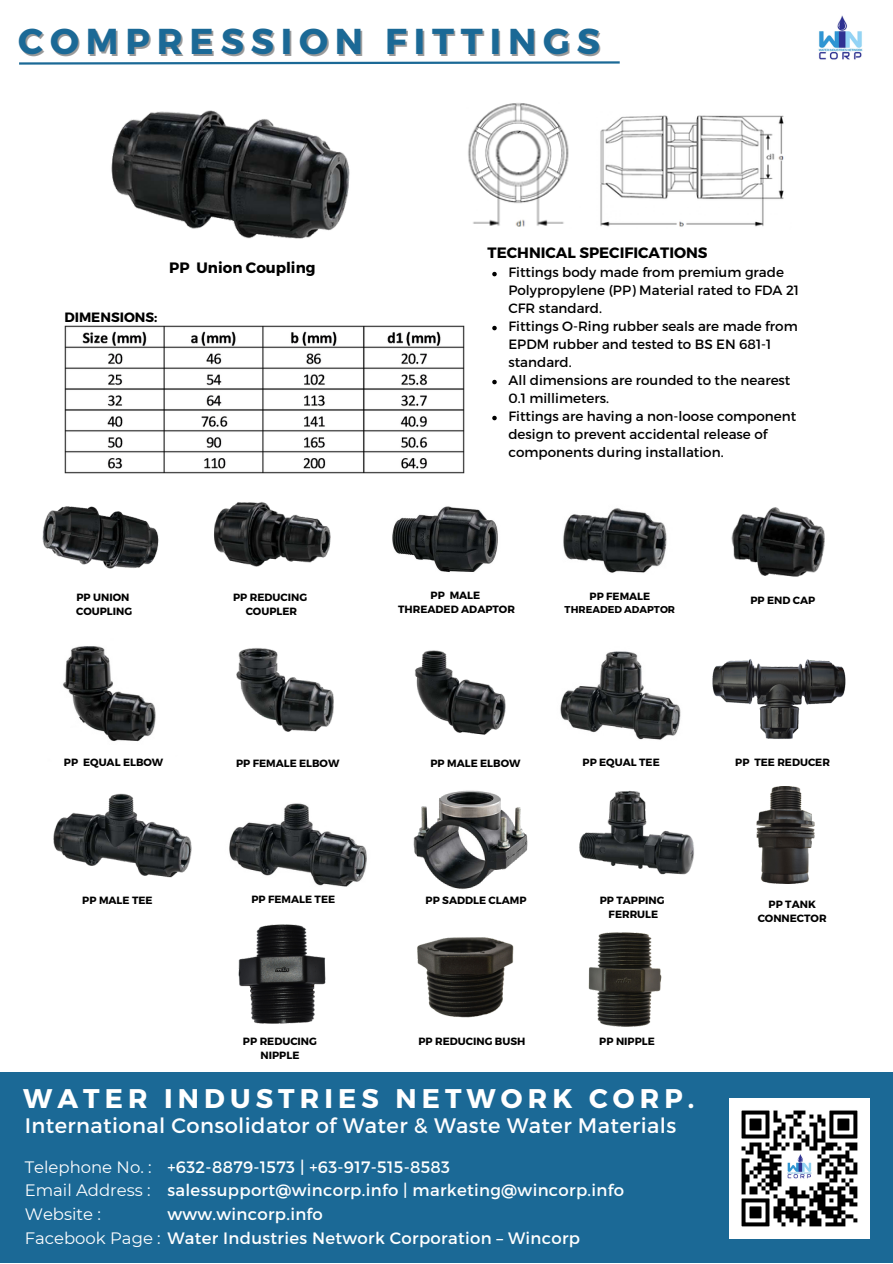
<style>
.page{position:relative;width:893px;height:1264px;background:#fff}
.page>*{position:absolute;margin:0;border:0;box-sizing:border-box;transform-origin:0 0}
.t1{font:700 36px "Montserrat";letter-spacing:.19em;color:#1b6996}
.t2{font:700 27px "Montserrat";letter-spacing:.19em;color:#fff}
.t3{font:21px "Montserrat";letter-spacing:.02em;color:#fefeff}
.t4{font:16.5px/23.5px "Montserrat";letter-spacing:.02em;color:#fff}
.t5{font:16.5px/23.5px "Montserrat";letter-spacing:.01em;color:#fefeff}
.t6{font:700 15px "Montserrat";color:#000}
.t7{font:13.5px/18px "Montserrat";color:#000}
.t8{font:700 13.5px "Montserrat";color:#000}
.t9{font:700 10.5px/14px "Montserrat";color:#000;text-align:center}
.t10{font:700 9.9px "Montserrat";color:#000}
.s1{color:#fff}
</style>
<div class="page">
<img style="left:818px;top:15px;width:45px;height:45px">
<svg style="left:19px;top:61px;width:601px;height:4px"></svg>
<div style="left:0;top:1071px;width:892px;height:191px;background:#1b6996"></div>
<img style="left:729px;top:1098px;width:140px;height:140px">
<img style="left:229px;top:803px;width:138px;height:84px">
<img style="left:63px;top:646px;width:93px;height:91px">
<img style="left:560px;top:651px;width:121px;height:89px">
<img style="left:392px;top:506px;width:106px;height:66px">
<img style="left:563px;top:508px;width:104px;height:65px">
<img style="left:731px;top:507px;width:94px;height:70px">
<img style="left:214px;top:502px;width:117px;height:65px">
<img style="left:236px;top:648px;width:98px;height:84px">
<img style="left:413px;top:790px;width:115px;height:99px">
<img style="left:579px;top:790px;width:115px;height:85px">
<img style="left:415px;top:650px;width:91px;height:85px">
<img style="left:53px;top:737px;width:139px;height:141px">
<img style="left:42px;top:506px;width:117px;height:63px">
<img style="left:712px;top:659px;width:133px;height:80px">
<img style="left:588px;top:932px;width:74px;height:94px">
<img style="left:238px;top:924px;width:88px;height:99px">
<img style="left:417px;top:937px;width:96px;height:81px">
<img style="left:756px;top:786px;width:59px;height:97px">
<img style="left:100px;top:61px;width:260px;height:178px">
<img style="left:64px;top:325px;width:401px;height:149px">
<img style="left:600px;top:115px;width:184px;height:112px">
<img style="left:468px;top:103px;width:101px;height:124px">
<svg style="left:492px;top:272px;width:4px;height:4px"></svg>
<svg style="left:492px;top:326px;width:4px;height:4px"></svg>
<svg style="left:492px;top:380px;width:4px;height:4px"></svg>
<svg style="left:492px;top:416px;width:4px;height:4px"></svg>
<h1 class="t1" style="left:18px;top:18px;width:583px">COMPRESSION FITTINGS</h1>
<p class="t6" style="left:169px;top:258px;width:148px">PP Union Coupling</p>
<p class="t8" style="left:64px;top:308px;width:94px">DIMENSIONS:</p>
<p class="t9" style="left:76px;top:590px;width:58px;text-align:left">PP UNION<br>COUPLING</p>
<p class="t9" style="left:233px;top:590px;width:76px">PP REDUCING<br>COUPLER</p>
<p class="t6" style="left:487px;top:243px;width:221px">TECHNICAL SPECIFICATIONS</p>
<p class="t7" style="left:508px;top:263px;width:292px">Fittings body made from premium grade<br>Polypropylene (PP) Material rated to FDA 21<br>CFR standard.<br>Fittings O-Ring rubber seals are made from<br>EPDM rubber and tested to BS EN 681-1 standard.<br>All dimensions are rounded to the nearest<br>0.1 millimeters.<br>Fittings are having a non-loose component design to prevent accidental release of components during installation.</p>
<p class="t9" style="left:398px;top:588px;width:118px">PP MALE<br>THREADED ADAPTOR</p>
<p class="t9" style="left:589px;top:589px;width:62px">PP FEMALE</p>
<p class="t10" style="left:564px;top:603px;width:112px">THREADED ADAPTOR</p>
<p class="t9" style="left:750px;top:593px;width:66px">PP END CAP</p>
<p class="t9" style="left:64px;top:754px;width:101px">PP EQUAL ELBOW</p>
<p class="t9" style="left:582px;top:754px;width:79px">PP EQUAL TEE</p>
<p class="t9" style="left:236px;top:756px;width:105px">PP FEMALE ELBOW</p>
<p class="t9" style="left:430px;top:756px;width:91px">PP MALE ELBOW</p>
<p class="t9" style="left:735px;top:754px;width:96px">PP TEE REDUCER</p>
<p class="t9" style="left:82px;top:893px;width:72px">PP MALE TEE</p>
<p class="t9" style="left:251px;top:891px;width:85px">PP FEMALE TEE</p>
<p class="t9" style="left:425px;top:893px;width:102px">PP SADDLE CLAMP</p>
<p class="t9" style="left:599px;top:893px;width:66px">PP TAPPING<br>FERRULE</p>
<p class="t9" style="left:418px;top:1033px;width:108px">PP REDUCING BUSH</p>
<p class="t9" style="left:243px;top:1033px;width:76px">PP REDUCING</p>
<p class="t9" style="left:599px;top:1033px;width:57px">PP NIPPLE</p>
<p class="t9" style="left:260px;top:1047px;width:40px">NIPPLE</p>
<h2 class="t2" style="left:23px;top:1081px;width:672px">WATER INDUSTRIES NETWORK CORP.</h2>
<h3 class="t3" style="left:25px;top:1111px;width:653px">International Consolidator of Water &amp; Waste Water Materials</h3>
<p class="t4" style="left:167px;top:1154px;width:458px">+632-8879-1573 | +63-917-515-8583 salessupport@wincorp.info | marketing@wincorp.info www.wincorp.info</p>
<p class="t5" style="left:25px;top:1154px;width:557px">Telephone No. :<br>Email Address :<br>Website :<br>Facebook Page : <span class="s1">Water Industries Network Corporation – Wincorp</span></p>
<p class="t9" style="left:757px;top:897px;width:70px">PP TANK<br>CONNECTOR</p>
</div>
